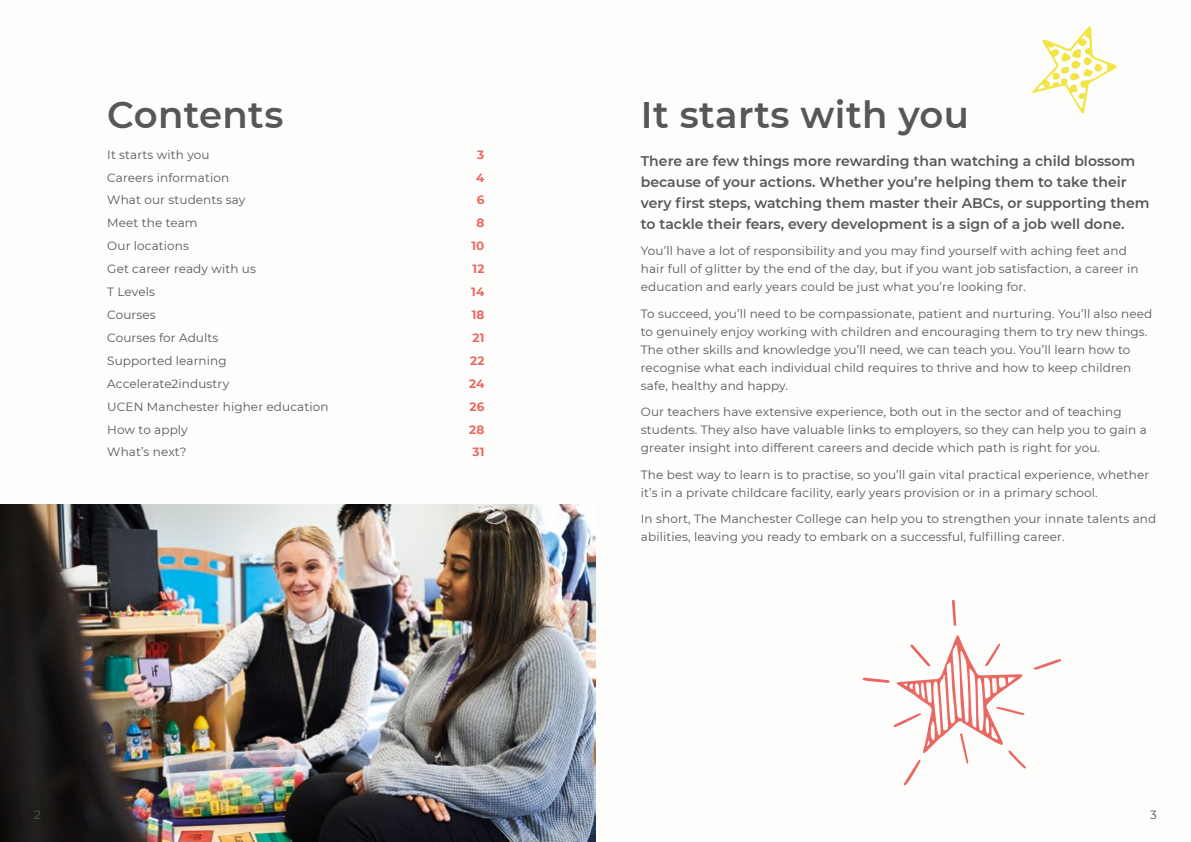
<style>
.page{position:relative;width:1191px;height:842px;background:#fff}
.page>*{position:absolute;margin:0;border:0;box-sizing:border-box;transform-origin:0 0}
.Page_Titles{font:600 37px "Montserrat";letter-spacing:.01em;color:#575756}
.Page_Titles_not_in_contents{font:600 37px "Montserrat";letter-spacing:.01em;color:#575756}
.Body_1st_Para{font:600 14px/21px "Montserrat";color:#575756}
.Body_Copy{font:12px/18px "Montserrat";letter-spacing:.01em;color:#575756}
.Contents{font:12px "Montserrat";letter-spacing:.01em;color:#575756}
.Contents-2{font:700 12px "Montserrat";letter-spacing:.01em;color:#ea6862}
</style>
<div class="page">
<div style="left:0;top:0;width:595px;height:842px;background:#fdfdfb"></div>
<div style="left:595px;top:0;width:596px;height:842px;background:#fdfdfb"></div>
<svg style="left:1033px;top:659px;width:28px;height:11px"></svg>
<svg style="left:952px;top:600px;width:4px;height:26px"></svg>
<svg style="left:862px;top:635px;width:164px;height:150px"></svg>
<svg style="left:1032px;top:26px;width:85px;height:87px"></svg>
<img style="left:0;top:505px;width:595px;height:337px">
<p class="Page_Titles_not_in_contents" style="left:107px;top:88px;width:178px">Contents</p>
<p class="Contents" style="left:107px;top:146px;width:104px">It starts with you</p>
<p class="Contents-2" style="left:477px;top:146px;width:9px">3</p>
<p class="Contents" style="left:107px;top:169px;width:123px">Careers information</p>
<p class="Contents-2" style="left:476px;top:169px;width:10px">4</p>
<p class="Contents" style="left:107px;top:192px;width:140px">What our students say</p>
<p class="Contents-2" style="left:477px;top:192px;width:9px">6</p>
<p class="Contents" style="left:107px;top:215px;width:92px">Meet the team</p>
<p class="Contents-2" style="left:476px;top:214px;width:9px">8</p>
<p class="Contents" style="left:107px;top:238px;width:83px">Our locations</p>
<p class="Contents-2" style="left:471px;top:237px;width:14px">10</p>
<p class="Contents" style="left:107px;top:261px;width:150px">Get career ready with us</p>
<p class="Contents-2" style="left:472px;top:260px;width:13px">12</p>
<p class="Contents" style="left:107px;top:284px;width:49px">T Levels</p>
<p class="Contents-2" style="left:471px;top:283px;width:15px">14</p>
<p class="Contents" style="left:107px;top:306px;width:50px">Courses</p>
<p class="Contents-2" style="left:472px;top:306px;width:14px">18</p>
<p class="Contents" style="left:107px;top:329px;width:113px">Courses for Adults</p>
<p class="Contents-2" style="left:472px;top:329px;width:13px">21</p>
<p class="Contents" style="left:107px;top:352px;width:121px">Supported learning</p>
<p class="Contents-2" style="left:470px;top:352px;width:16px">22</p>
<p class="Contents" style="left:107px;top:375px;width:123px">Accelerate2industry</p>
<p class="Contents-2" style="left:469px;top:375px;width:17px">24</p>
<p class="Contents" style="left:107px;top:398px;width:223px">UCEN Manchester higher education</p>
<p class="Contents-2" style="left:469px;top:398px;width:16px">26</p>
<p class="Contents" style="left:107px;top:421px;width:82px">How to apply</p>
<p class="Contents-2" style="left:469px;top:421px;width:17px">28</p>
<p class="Contents" style="left:107px;top:444px;width:81px">What’s next?</p>
<p class="Contents-2" style="left:472px;top:443px;width:13px">31</p>
<p class="Page_Titles" style="left:641px;top:89px;width:330px">It starts with you</p>
<p class="Body_1st_Para" style="left:641px;top:149px;width:510px">There are few things more rewarding than watching a child blossom because of your actions. Whether you’re helping them to take their very first steps, watching them master their ABCs, or supporting them to tackle their fears, every development is a sign of a job well done.</p>
<p class="Body_Copy" style="left:641px;top:241px;width:499px">You’ll have a lot of responsibility and you may find yourself with aching feet and hair full of glitter by the end of the day, but if you want job satisfaction, a career in education and early years could be just what you’re looking for.</p>
<p class="Body_Copy" style="left:641px;top:304px;width:513px">To succeed, you’ll need to be compassionate, patient and nurturing. You’ll also need to genuinely enjoy working with children and encouraging them to try new things.<br>The other skills and knowledge you’ll need, we can teach you. You’ll learn how to recognise what each individual child requires to thrive and how to keep children safe, healthy and happy.</p>
<p class="Body_Copy" style="left:641px;top:402px;width:507px">Our teachers have extensive experience, both out in the sector and of teaching students. They also have valuable links to employers, so they can help you to gain a greater insight into different careers and decide which path is right for you.</p>
<p class="Body_Copy" style="left:641px;top:465px;width:510px">The best way to learn is to practise, so you’ll gain vital practical experience, whether it’s in a private childcare facility, early years provision or in a primary school.</p>
<p class="Body_Copy" style="left:641px;top:509px;width:517px">In short, The Manchester College can help you to strengthen your innate talents and abilities, leaving you ready to embark on a successful, fulfilling career.</p>
<p class="Body_Copy" style="left:34px;top:806px;width:8px">2</p>
<p class="Body_Copy" style="left:1150px;top:806px;width:8px">3</p>
</div>
